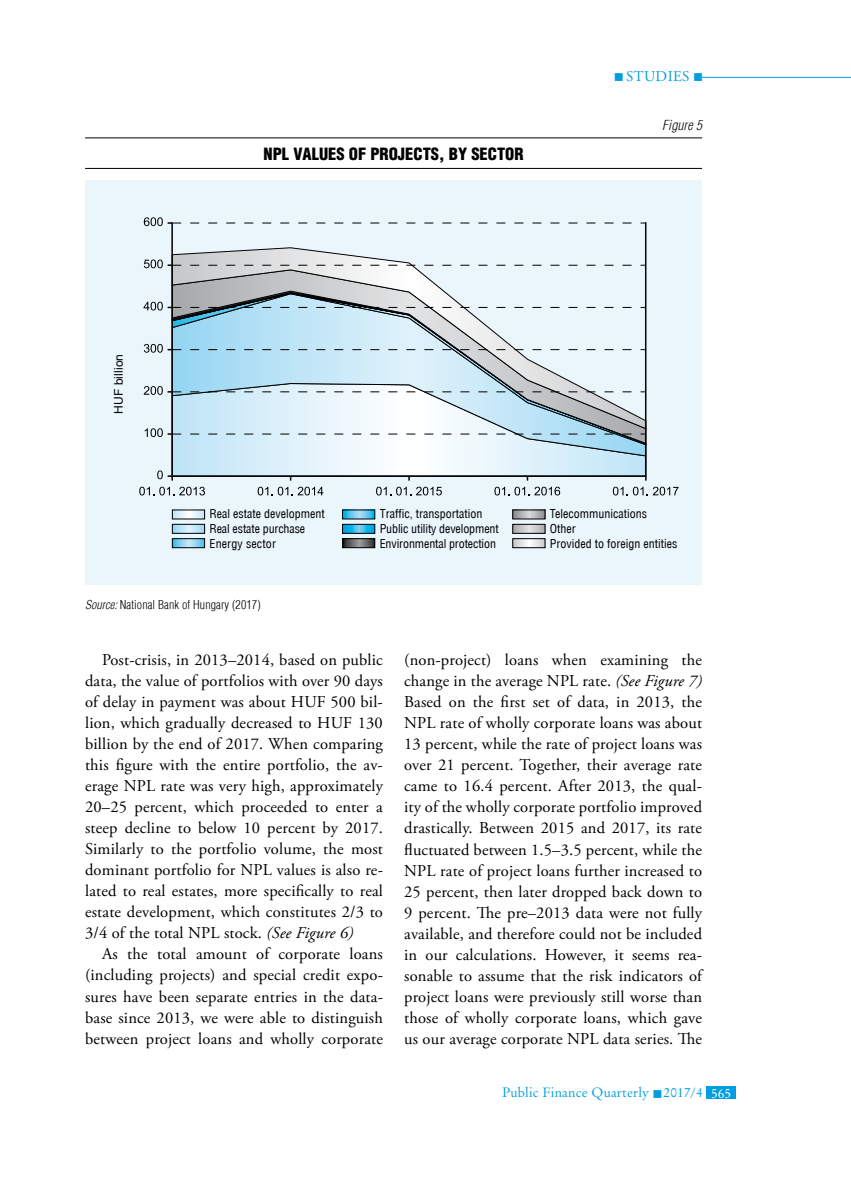
<style>
.page{position:relative;width:851px;height:1191px;background:#fff}
.page>*{position:absolute;margin:0;border:0;box-sizing:border-box;transform-origin:0 0}
.t1{font:16.5px/21px "Adobe Garamond Pro";letter-spacing:.01em;color:#000;text-align:justify}
.t2{font:900 condensed 16.5px "H Helvetica";color:#000}
.t3{font:15px "Adobe Garamond Pro";color:#009ee0}
.t4{font:13.5px "Original Garamond HU Normal";letter-spacing:.01em;color:#009ee0}
.t5{font:italic 300 condensed 13.5px "H Helvetica";letter-spacing:.01em;color:#000}
.t6{font:condensed 12px/15px "H Helvetica";color:#000}
.t7{font:300 condensed 12px "H Helvetica";letter-spacing:.01em;color:#000}
.t8{font:12px "H Helvetica";letter-spacing:.01em;color:#000}
.s1{font-style:italic}
.s2{color:#fff}
</style>
<div class="page">
<hr style="left:702px;top:77px;width:148px;height:1px;background:#009ee0">
<div style="left:706px;top:1086px;width:30px;height:13px;background:#009ee0"></div>
<hr style="left:85px;top:137px;width:617px;height:1px;background:#000">
<hr style="left:85px;top:168px;width:617px;height:1px;background:#000">
<div style="left:85px;top:181px;width:617px;height:404px;background:#ebf6fc"></div>
<svg style="left:174px;top:512px;width:29px;height:5px"></svg>
<svg style="left:174px;top:526px;width:29px;height:5px"></svg>
<div style="left:172px;top:524px;width:33px;height:9px;border:1px solid #000"></div>
<svg style="left:174px;top:540px;width:29px;height:6px"></svg>
<div style="left:172px;top:538px;width:33px;height:10px;border:1px solid #000"></div>
<svg style="left:344px;top:512px;width:29px;height:5px"></svg>
<svg style="left:344px;top:526px;width:29px;height:5px"></svg>
<div style="left:342px;top:524px;width:33px;height:9px;border:1px solid #000"></div>
<svg style="left:344px;top:540px;width:29px;height:6px"></svg>
<div style="left:342px;top:538px;width:33px;height:10px;border:1px solid #000"></div>
<svg style="left:514px;top:512px;width:29px;height:5px"></svg>
<svg style="left:514px;top:526px;width:29px;height:5px"></svg>
<div style="left:512px;top:524px;width:33px;height:9px;border:1px solid #000"></div>
<svg style="left:514px;top:540px;width:29px;height:6px"></svg>
<div style="left:512px;top:538px;width:33px;height:10px;border:1px solid #000"></div>
<svg style="left:173px;top:456px;width:472px;height:19px"></svg>
<svg style="left:173px;top:445px;width:472px;height:11px"></svg>
<svg style="left:173px;top:437px;width:472px;height:7px"></svg>
<svg style="left:173px;top:247px;width:472px;height:181px"></svg>
<svg style="left:139px;top:487px;width:66px;height:8px"></svg>
<svg style="left:257px;top:487px;width:66px;height:8px"></svg>
<svg style="left:376px;top:487px;width:66px;height:8px"></svg>
<svg style="left:494px;top:487px;width:66px;height:8px"></svg>
<svg style="left:612px;top:487px;width:66px;height:8px"></svg>
<hr style="left:172px;top:475px;width:473px;height:2px;background:#000">
<svg style="left:157px;top:470px;width:16px;height:10px"></svg>
<hr style="left:171px;top:223px;width:2px;height:253px;background:#000">
<hr style="left:645px;top:223px;width:1px;height:253px;background:#000">
<svg style="left:145px;top:428px;width:500px;height:9px"></svg>
<svg style="left:144px;top:386px;width:501px;height:9px"></svg>
<svg style="left:144px;top:344px;width:501px;height:9px"></svg>
<svg style="left:143px;top:302px;width:502px;height:8px"></svg>
<svg style="left:144px;top:259px;width:501px;height:9px"></svg>
<svg style="left:144px;top:217px;width:501px;height:9px"></svg>
<p class="t3" style="left:613px;top:67px;width:91px">■studies ■</p>
<p class="t8" style="left:112px;top:414px;width:61px;rotate:-90deg">HUF billion</p>
<p class="t2" style="left:263px;top:143px;width:10px">NPL</p>
<p class="t2" style="left:293px;top:143px;width:232px">VALUES OF PROJECTS, BY SECTOR</p>
<p class="t5" style="left:662px;top:117px;width:41px">Figure 5</p>
<p class="t6" style="left:209px;top:506px;width:117px">Real estate development<br>Real estate purchase<br>Energy sector</p>
<p class="t6" style="left:379px;top:506px;width:120px">Traffic, transportation<br>Public utility development<br>Environmental protection</p>
<p class="t6" style="left:550px;top:506px;width:129px">Telecommunications<br>Other<br>Provided to foreign entities</p>
<p class="t7" style="left:85px;top:598px;width:177px"><span class="s1">Source:</span> National Bank of Hungary (2017)</p>
<p class="t1" style="left:85px;top:650px;width:299px;text-indent:17px">Post-crisis, in 2013–2014, based on public data, the value of portfolios with over 90 days of delay in payment was about HUF 500 bil&shy;lion, which gradually decreased to HUF 130 billion by the end of 2017. When comparing this figure with the entire portfolio, the av&shy;erage NPL rate was very high, approximately 20–25 percent, which proceeded to enter a steep decline to below 10 percent by 2017.<br>Similarly to the portfolio volume, the most dominant portfolio for NPL values is also re&shy;lated to real estates, more specifically to real estate development, which constitutes 2/3 to 3/4 of the total NPL stock. <span class="s1">(See Figure 6)</span></p>
<p class="t1" style="left:85px;top:944px;width:299px;text-indent:17px">As the total amount of corporate loans (including projects) and special credit expo&shy;sures have been separate entries in the data&shy;base since 2013, we were able to distinguish between project loans and wholly corporate</p>
<p class="t1" style="left:404px;top:650px;width:301px">(non-project) loans when examining the change in the average NPL rate. <span class="s1">(See Figure 7)<br></span>Based on the first set of data, in 2013, the NPL rate of wholly corporate loans was about 13 percent, while the rate of project loans was over 21 percent. Together, their average rate came to 16.4 percent. After 2013, the qual&shy;ity of the wholly corporate portfolio improved drastically. Between 2015 and 2017, its rate fluctuated between 1.5–3.5 percent, while the NPL rate of project loans further increased to 25 percent, then later dropped back down to 9 percent. The pre–2013 data were not fully available, and therefore could not be included in our calculations. However, it seems rea&shy;sonable to assume that the risk indicators of project loans were previously still worse than those of wholly corporate loans, which gave us our average corporate NPL data series. The</p>
<p class="t4" style="left:502px;top:1084px;width:231px">Public Finance Quarterly ■ 2017/4 <span class="s2">565</span></p>
</div>
